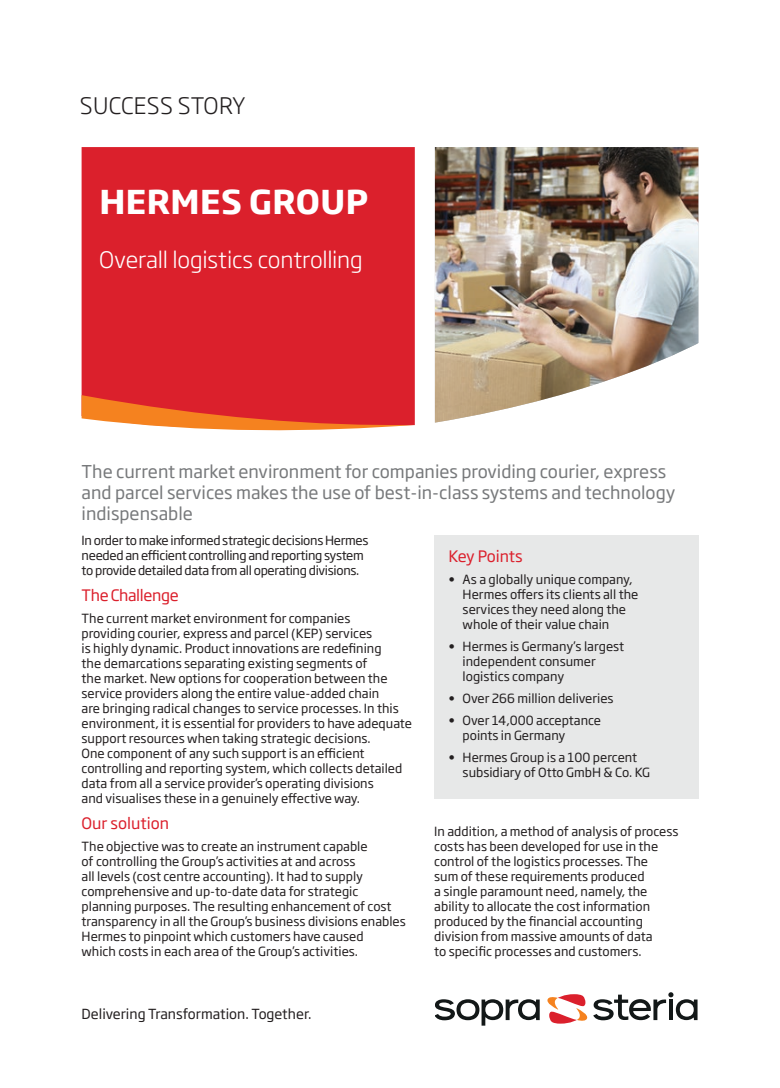
<style>
.page{position:relative;width:780px;height:1088px;background:#fff}
.page>*{position:absolute;margin:0;border:0;box-sizing:border-box;transform-origin:0 0}
.t1{font:700 32.5px "Soho Gothic Pro";letter-spacing:.015em;color:#fff}
.t2{font:300 22.5px "Soho Gothic Pro";letter-spacing:-.01em;color:#fff}
.t3{font:300 22.5px "Soho Gothic Pro";letter-spacing:.015em;color:#231f20}
.t4{font:17.5px/21px "Soho Gothic Pro";color:#77797b}
.t5{font:15.62px "Soho Gothic Pro";letter-spacing:-.02em;color:#db202c}
.t6{font:15.62px "Soho Gothic Pro";color:#db202c}
.t7{font:13.75px "Soho Gothic Pro";color:#231f20}
.CONTENU{font:12.5px/15px "Soho Gothic Pro";color:#231f20}
.CONTENU-2{font:12.5px/15px "Soho Gothic Pro";letter-spacing:-.025em;color:#231f20}
</style>
<div class="page">
<div style="left:82px;top:147px;width:333px;height:248px;background:#db202c"></div>
<svg style="left:82px;top:395px;width:333px;height:36px;background:#e7573e"></svg>
<svg style="left:435px;top:999px;width:104px;height:26px"></svg>
<svg style="left:547px;top:992px;width:150px;height:31px"></svg>
<img style="left:435px;top:147px;width:263px;height:276px">
<div style="left:434px;top:535px;width:264px;height:263px;background:#e7e8e8"></div>
<p class="t3" style="left:80px;top:88px;width:167px">SUCCESS STORY</p>
<p class="t1" style="left:99px;top:176px;width:270px">HERMES GROUP</p>
<p class="t2" style="left:99px;top:242px;width:265px">Overall logistics controlling</p>
<p class="t4" style="left:82px;top:460px;width:595px">The current market environment for companies providing courier, express and parcel services makes the use of best-in-class systems and technology indispensable</p>
<p class="CONTENU-2" style="left:82px;top:532px;width:288px">In order to make informed strategic decisions Hermes needed an efficient controlling and reporting system to provide detailed data from all operating divisions.</p>
<p class="t5" style="left:82px;top:583px;width:99px">The Challenge</p>
<p class="CONTENU" style="left:82px;top:610px;width:332px">The current market environment for companies<br>providing courier, express and parcel (KEP) services<br>is highly dynamic. Product innovations are redefining<br>the demarcations separating existing segments of<br>the market. New options for cooperation between the service providers along the entire value-added chain<br>are bringing radical changes to service processes. In this environment, it is essential for providers to have adequate support resources when taking strategic decisions.<br>One component of any such support is an efficient controlling and reporting system, which collects detailed data from all a service provider’s operating divisions<br>and visualises these in a genuinely effective way.</p>
<p class="t6" style="left:82px;top:811px;width:89px">Our solution</p>
<p class="CONTENU" style="left:82px;top:838px;width:326px">The objective was to create an instrument capable<br>of controlling the Group’s activities at and across<br>all levels (cost centre accounting). It had to supply comprehensive and up-to-date data for strategic planning purposes. The resulting enhancement of cost transparency in all the Group’s business divisions enables Hermes to pinpoint which customers have caused<br>which costs in each area of the Group’s activities.</p>
<p class="t5" style="left:448px;top:544px;width:76px">Key Points</p>
<p class="CONTENU" style="left:462px;top:571px;width:177px;text-indent:-14px">• As a globally unique company,<br>Hermes offers its clients all the services they need along the whole of their value chain</p>
<p class="CONTENU" style="left:462px;top:638px;width:163px;text-indent:-14px">• Hermes is Germany’s largest independent consumer logistics company</p>
<p class="CONTENU" style="left:448px;top:690px;width:167px">• Over 266 million deliveries</p>
<p class="CONTENU" style="left:462px;top:712px;width:140px;text-indent:-14px">• Over 14,000 acceptance points in Germany</p>
<p class="CONTENU" style="left:462px;top:749px;width:189px;text-indent:-14px">• Hermes Group is a 100 percent subsidiary of Otto GmbH &amp; Co. KG</p>
<p class="CONTENU" style="left:434px;top:823px;width:246px">In addition, a method of analysis of process costs has been developed for use in the control of the logistics processes. The<br>sum of these requirements produced<br>a single paramount need, namely, the ability to allocate the cost information produced by the financial accounting division from massive amounts of data<br>to specific processes and customers.</p>
<p class="t7" style="left:82px;top:1004px;width:231px">Delivering Transformation. Together.</p>
</div>
